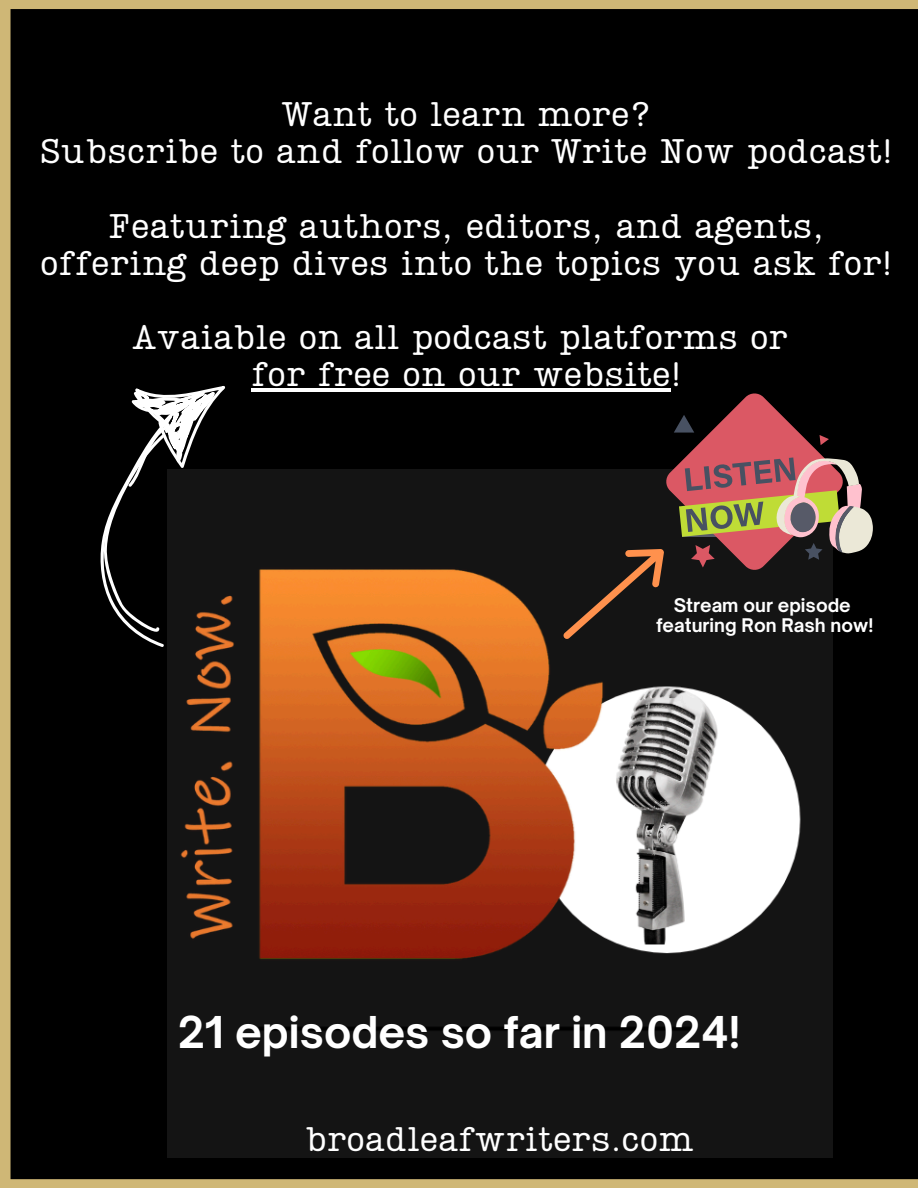
<style>
.page{position:relative;width:918px;height:1188px;background:#000}
.page>*{position:absolute;margin:0;border:0;box-sizing:border-box;transform-origin:0 0}
.t1{font:700 42px "Open Sauce One";color:#fff}
.t2{font:34.5px/37.2px "Lumios TW New";color:#fff;text-align:center}
.t3{font:700 18px "Open Sauce One";color:#fff}
</style>
<div class="page">
<img style="left:167px;top:469px;width:665px;height:689px">
<svg style="left:50px;top:418px;width:202px;height:242px;background:#0b0806"></svg>
<svg style="left:63px;top:355px;width:186px;height:290px;background:#1b1a19"></svg>
<svg style="left:548px;top:392px;width:325px;height:264px;background:#3e2a26"></svg>
<hr style="left:251px;top:388px;width:420px;height:4px;background:#fff">
<h2 class="t2" style="left:40px;top:93px;width:854px">Want to learn more?<br>Subscribe to and follow our Write Now podcast!</h2>
<h2 class="t2" style="left:40px;top:204px;width:854px">Featuring authors, editors, and agents, offering deep dives into the topics you ask for!</h2>
<h2 class="t2" style="left:133px;top:315px;width:657px">Avaiable on all podcast platforms or for free on our website!</h2>
<p class="t3" style="left:674px;top:594px;width:179px">Stream our episode</p>
<p class="t3" style="left:656px;top:614px;width:219px">featuring Ron Rash now!</p>
<p class="t1" style="left:178px;top:1006px;width:564px">21 episodes so far in 2024!</p>
<p class="t2" style="left:305px;top:1118px;width:390px">broadleafwriters.com</p>
</div>
